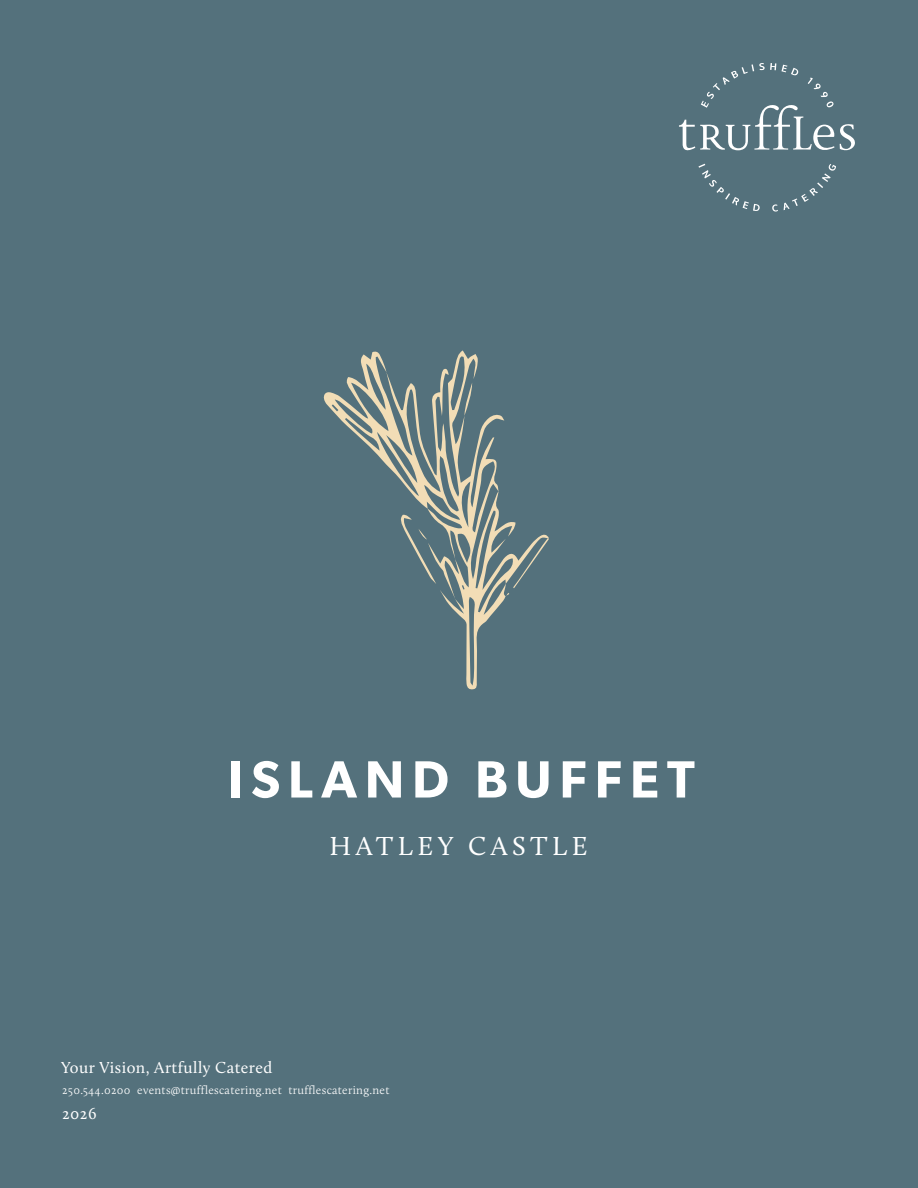
<style>
.page{position:relative;width:918px;height:1188px;background:#54717c}
.page>*{position:absolute;margin:0;border:0;box-sizing:border-box;transform-origin:0 0}
.Menu_Headers{font:600 52.5px "Gibson";letter-spacing:.15em;color:#fff}
.Venue_Name_on_Front_Page{font:27px "Calluna";letter-spacing:.165em;color:#fff}
.Dish_Heads{font:16.5px "Calluna";letter-spacing:.025em;color:#fff}
.t1{font:300 12px "Calluna";letter-spacing:.025em;color:#fff}
</style>
<div class="page">
<svg style="left:679px;top:63px;width:176px;height:88px"></svg>
<svg style="left:699px;top:164px;width:61px;height:47px"></svg>
<svg style="left:772px;top:204px;width:6px;height:8px"></svg>
<svg style="left:784px;top:164px;width:52px;height:46px"></svg>
<svg style="left:323px;top:350px;width:226px;height:340px"></svg>
<svg style="left:464px;top:383px;width:8px;height:33px"></svg>
<svg style="left:399px;top:515px;width:37px;height:69px"></svg>
<svg style="left:506px;top:538px;width:43px;height:58px"></svg>
<p class="Menu_Headers" style="left:228px;top:748px;width:468px">ISLAND BUFFET</p>
<p class="Venue_Name_on_Front_Page" style="left:330px;top:829px;width:260px">HATLEY CASTLE</p>
<h3 class="Dish_Heads" style="left:61px;top:1057px;width:213px">Your Vision, Artfully Catered</h3>
<p class="t1" style="left:62px;top:1082px;width:329px">250.544.0200 events@trufflescatering.net trufflescatering.net</p>
<p class="Dish_Heads" style="left:62px;top:1104px;width:36px">2026</p>
</div>
